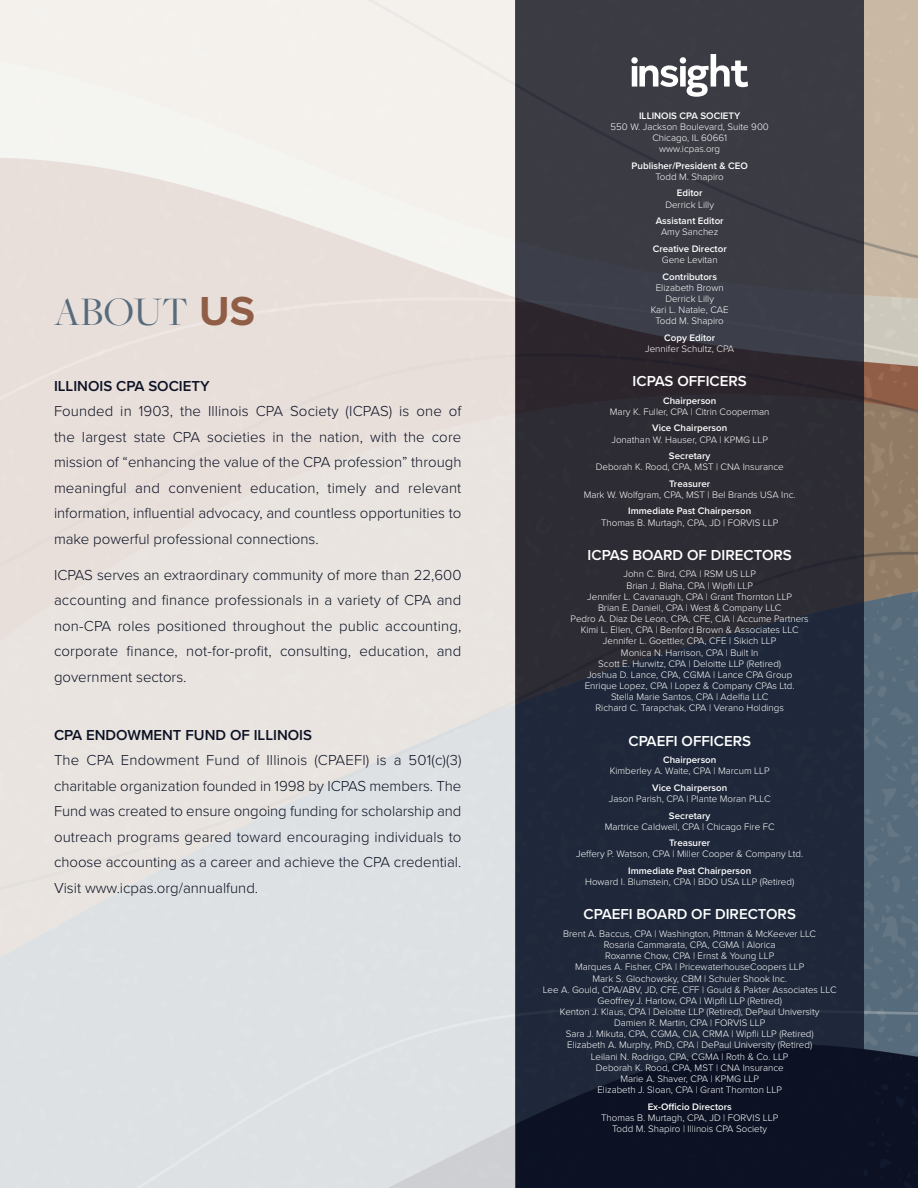
<style>
.page{position:relative;width:918px;height:1188px;background:#fff}
.page>*{position:absolute;margin:0;border:0;box-sizing:border-box;transform-origin:0 0}
.t1{font:42px "Freight Big Pro";color:#566b7b}
.t2{font:300 15px/25.5px "Proxima Nova";color:#0c1224}
.t3{font:600 15px "Proxima Nova";color:#fff}
.t4{font:300 9.75px/11.1px "Proxima Nova";color:#fff;text-align:center}
.t5{font:600 9.75px/11.1px "Proxima Nova";color:#fff;text-align:center}
.s1{font-family:"Proxima Nova";font-weight:700;color:#905d46}
.s2{font-weight:600}
.s3{font-weight:300}
</style>
<div class="page">
<img style="left:864px;top:0;width:54px;height:1188px">
<div style="left:0;top:0;width:515px;height:1188px;background:#fff;opacity:.8"></div>
<div style="left:515px;top:0;width:349px;height:1188px;background:#0c1224;opacity:.75"></div>
<svg style="left:631px;top:54px;width:117px;height:43px"></svg>
<p class="t1" style="left:54px;top:298px;width:203px">ABOUT <span class="s1">US</span></p>
<p class="t2" style="left:54px;top:374px;width:409px"><span class="s2">ILLINOIS CPA SOCIETY<br></span>Founded in 1903, the Illinois CPA Society (ICPAS) is one of the largest state CPA societies in the nation, with the core mission of “enhancing the value of the CPA profession” through meaningful and convenient education, timely and relevant information, influential advocacy, and countless opportunities to make powerful professional connections.</p>
<p class="t2" style="left:54px;top:564px;width:409px;text-align:justify">ICPAS serves an extraordinary community of more than 22,600 accounting and finance professionals in a variety of CPA and non-CPA roles positioned throughout the public accounting, corporate finance, not-for-profit, consulting, education, and government sectors.</p>
<p class="t2" style="left:54px;top:724px;width:409px"><span class="s2">CPA ENDOWMENT FUND OF ILLINOIS<br></span>The CPA Endowment Fund of Illinois (CPAEFI) is a 501(c)(3) charitable organization founded in 1998 by ICPAS members. The Fund was created to ensure ongoing funding for scholarship and outreach programs geared toward encouraging individuals to choose accounting as a career and achieve the CPA credential.<br>Visit www.icpas.org/annualfund.</p>
<p class="t4" style="left:611px;top:111px;width:160px"><span class="s2">ILLINOIS CPA SOCIETY<br></span>550 W. Jackson Boulevard, Suite 900<br>Chicago, IL 60661<br>www.icpas.org</p>
<p class="t5" style="left:632px;top:161px;width:118px">Publisher/President &amp; CEO<br><span class="s3">Todd M. Shapiro</span></p>
<p class="t4" style="left:665px;top:189px;width:50px"><span class="s2">Editor<br></span>Derrick Lilly</p>
<p class="t5" style="left:656px;top:216px;width:69px">Assistant Editor<br><span class="s3">Amy Sanchez</span></p>
<p class="t5" style="left:653px;top:244px;width:76px">Creative Director<br><span class="s3">Gene Levitan</span></p>
<p class="t4" style="left:651px;top:272px;width:80px"><span class="s2">Contributors<br></span>Elizabeth Brown<br>Derrick Lilly<br>Kari L. Natale, CAE<br>Todd M. Shapiro</p>
<p class="t4" style="left:645px;top:333px;width:91px"><span class="s2">Copy Editor<br></span>Jennifer Schultz, CPA</p>
<p class="t3" style="left:633px;top:376px;width:116px">ICPAS OFFICERS</p>
<p class="t4" style="left:610px;top:396px;width:161px"><span class="s2">Chairperson<br></span>Mary K. Fuller, CPA | Citrin Cooperman</p>
<p class="t4" style="left:611px;top:424px;width:158px"><span class="s2">Vice Chairperson<br></span>Jonathan W. Hauser, CPA | KPMG LLP</p>
<p class="t4" style="left:596px;top:451px;width:189px"><span class="s2">Secretary<br></span>Deborah K. Rood, CPA, MST | CNA Insurance</p>
<p class="t4" style="left:584px;top:479px;width:213px"><span class="s2">Treasurer<br></span>Mark W. Wolfgram, CPA, MST | Bel Brands USA Inc.</p>
<p class="t4" style="left:601px;top:507px;width:179px"><span class="s2">Immediate Past Chairperson<br></span>Thomas B. Murtagh, CPA, JD | FORVIS LLP</p>
<p class="t3" style="left:588px;top:550px;width:206px">ICPAS BOARD OF DIRECTORS</p>
<p class="t4" style="left:571px;top:570px;width:240px">John C. Bird, CPA | RSM US LLP<br>Brian J. Blaha, CPA | Wipfli LLP<br>Jennifer L. Cavanaugh, CPA | Grant Thornton LLP<br>Brian E. Daniell, CPA | West &amp; Company LLC<br>Pedro A. Diaz De Leon, CPA, CFE, CIA | Accume Partners Kimi L. Ellen, CPA | Benford Brown &amp; Associates LLC Jennifer L. Goettler, CPA, CFE | Sikich LLP<br>Monica N. Harrison, CPA | Built In<br>Scott E. Hurwitz, CPA | Deloitte LLP (Retired)<br>Joshua D. Lance, CPA, CGMA | Lance CPA Group Enrique Lopez, CPA | Lopez &amp; Company CPAs Ltd.<br>Stella Marie Santos, CPA | Adelfia LLC<br>Richard C. Tarapchak, CPA | Verano Holdings</p>
<p class="t3" style="left:628px;top:736px;width:124px">CPAEFI OFFICERS</p>
<p class="t4" style="left:610px;top:755px;width:161px"><span class="s2">Chairperson<br></span>Kimberley A. Waite, CPA | Marcum LLP</p>
<p class="t4" style="left:609px;top:783px;width:163px"><span class="s2">Vice Chairperson<br></span>Jason Parish, CPA | Plante Moran PLLC</p>
<p class="t4" style="left:605px;top:811px;width:171px"><span class="s2">Secretary<br></span>Martrice Caldwell, CPA | Chicago Fire FC</p>
<p class="t4" style="left:576px;top:838px;width:229px"><span class="s2">Treasurer<br></span>Jeffery P. Watson, CPA | Miller Cooper &amp; Company Ltd.</p>
<p class="t4" style="left:585px;top:866px;width:211px"><span class="s2">Immediate Past Chairperson<br></span>Howard I. Blumstein, CPA | BDO USA LLP (Retired)</p>
<p class="t3" style="left:583px;top:909px;width:214px">CPAEFI BOARD OF DIRECTORS</p>
<p class="t4" style="left:543px;top:929px;width:295px">Brent A. Baccus, CPA | Washington, Pittman &amp; McKeever LLC<br>Rosaria Cammarata, CPA, CGMA | Alorica<br>Roxanne Chow, CPA | Ernst &amp; Young LLP<br>Marques A. Fisher, CPA | PricewaterhouseCoopers LLP<br>Mark S. Glochowsky, CBM | Schuler Shook Inc.<br>Lee A. Gould, CPA/ABV, JD, CFE, CFF | Gould &amp; Pakter Associates LLC Geoffrey J. Harlow, CPA | Wipfli LLP (Retired)<br>Kenton J. Klaus, CPA | Deloitte LLP (Retired), DePaul University Damien R. Martin, CPA | FORVIS LLP<br>Sara J. Mikuta, CPA, CGMA, CIA, CRMA | Wipfli LLP (Retired)<br>Elizabeth A. Murphy, PhD, CPA | DePaul University (Retired)<br>Leilani N. Rodrigo, CPA, CGMA | Roth &amp; Co. LLP<br>Deborah K. Rood, CPA, MST | CNA Insurance<br>Marie A. Shaver, CPA | KPMG LLP<br>Elizabeth J. Sloan, CPA | Grant Thornton LLP</p>
<p class="t4" style="left:601px;top:1102px;width:179px"><span class="s2">Ex-Officio Directors<br></span>Thomas B. Murtagh, CPA, JD | FORVIS LLP<br>Todd M. Shapiro | Illinois CPA Society</p>
</div>
